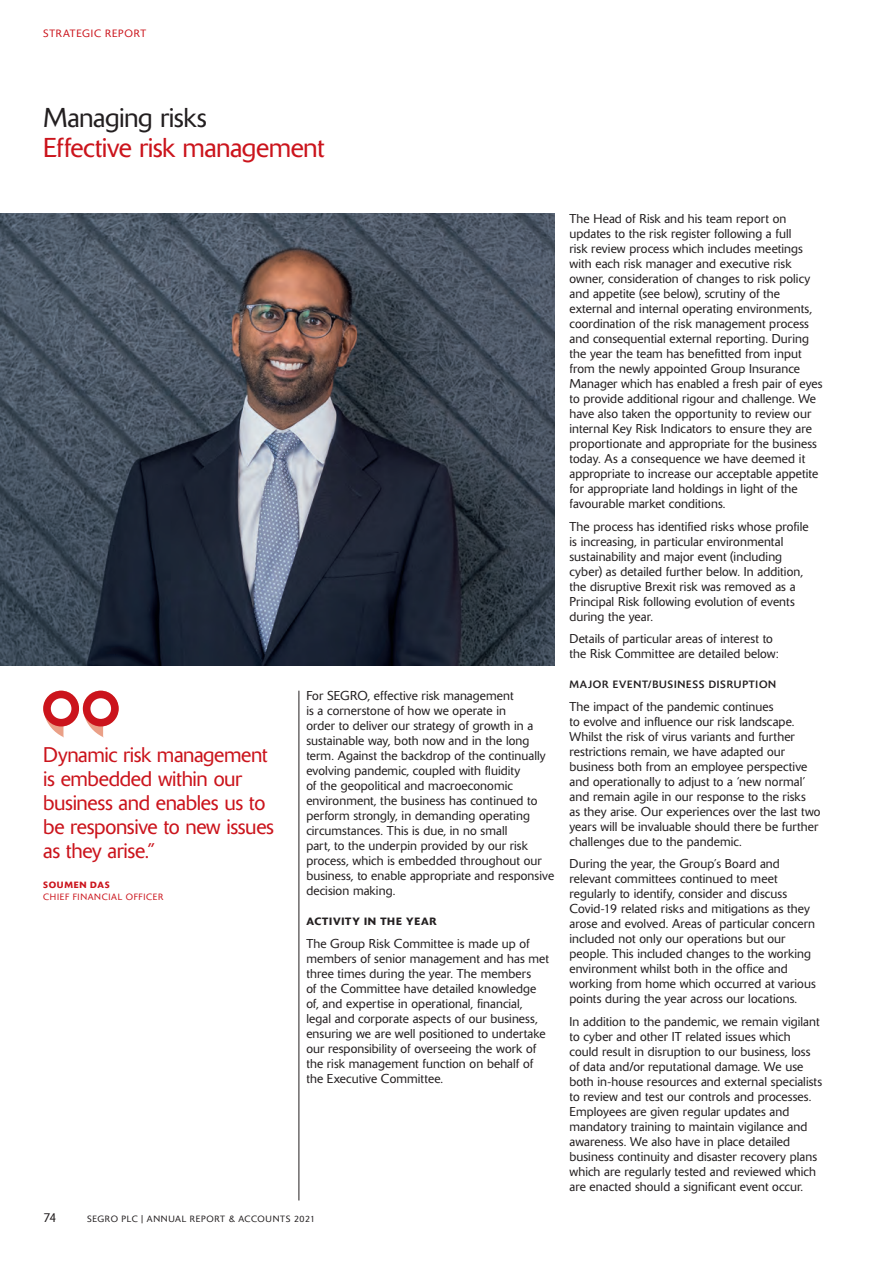
<style>
.page{position:relative;width:895px;height:1265px;background:#fff}
.page>*{position:absolute;margin:0;border:0;box-sizing:border-box;transform-origin:0 0}
.t1{font:300 27px "Delta BQ";letter-spacing:-.02em;color:#cb141c}
.t2{font:300 27px "Delta BQ";letter-spacing:-.02em;color:#231f20}
.t3{font:300 21px/24px "Delta BQ";letter-spacing:-.015em;color:#cb141c}
.t4{font:300 12.75px/15px "Delta BQ";letter-spacing:.01em;color:#231f20}
.t5{font:10.5px "Delta BQ";letter-spacing:.075em;color:#231f20}
.t6{font:500 10.5px "Delta BQ";letter-spacing:.075em;color:#231f20}
.t7{font:300 10.5px "Delta BQ";letter-spacing:.075em;color:#cb141c}
.t8{font:300 9px "Delta BQ";letter-spacing:.075em;color:#231f20}
.t9{font:300 9px "Delta BQ";letter-spacing:.08em;color:#cb141c}
.t10{font:500 9px "Delta BQ";letter-spacing:.08em;color:#cb141c}
</style>
<div class="page">
<img style="left:0;top:213px;width:554px;height:452px">
<hr style="left:298px;top:690px;width:1px;height:510px;background:#231f20">
<svg style="left:43px;top:690px;width:76px;height:47px"></svg>
<p class="t7" style="left:43px;top:27px;width:104px">STRATEGIC REPORT</p>
<h1 class="t2" style="left:43px;top:102px;width:165px">Managing risks</h1>
<h1 class="t1" style="left:43px;top:132px;width:283px">Effective risk management</h1>
<h2 class="t3" style="left:43px;top:742px;width:232px">Dynamic risk management is embedded within our business and enables us to be responsive to new issues as they arise.”</h2>
<p class="t10" style="left:43px;top:879px;width:68px">SOUMEN DAS</p>
<p class="t9" style="left:43px;top:891px;width:122px">CHIEF FINANCIAL OFFICER</p>
<p class="t4" style="left:306px;top:688px;width:249px">For SEGRO, effective risk management<br>is a cornerstone of how we operate in<br>order to deliver our strategy of growth in a sustainable way, both now and in the long term. Against the backdrop of the continually evolving pandemic, coupled with fluidity<br>of the geopolitical and macroeconomic environment, the business has continued to perform strongly, in demanding operating circumstances. This is due, in no small<br>part, to the underpin provided by our risk process, which is embedded throughout our business, to enable appropriate and responsive decision making.</p>
<p class="t6" style="left:306px;top:915px;width:132px">ACTIVITY IN THE YEAR</p>
<p class="t4" style="left:306px;top:935px;width:244px">The Group Risk Committee is made up of members of senior management and has met three times during the year. The members<br>of the Committee have detailed knowledge of, and expertise in operational, financial, legal and corporate aspects of our business, ensuring we are well positioned to undertake our responsibility of overseeing the work of the risk management function on behalf of the Executive Committee.</p>
<p class="t4" style="left:43px;top:1209px;width:15px">74</p>
<p class="t8" style="left:87px;top:1212px;width:229px">SEGRO PLC | ANNUAL REPORT &amp; ACCOUNTS 2021</p>
<p class="t4" style="left:569px;top:211px;width:255px">The Head of Risk and his team report on updates to the risk register following a full<br>risk review process which includes meetings with each risk manager and executive risk owner, consideration of changes to risk policy and appetite (see below), scrutiny of the external and internal operating environments, coordination of the risk management process and consequential external reporting. During the year the team has benefitted from input from the newly appointed Group Insurance Manager which has enabled a fresh pair of eyes to provide additional rigour and challenge. We have also taken the opportunity to review our internal Key Risk Indicators to ensure they are proportionate and appropriate for the business today. As a consequence we have deemed it appropriate to increase our acceptable appetite for appropriate land holdings in light of the favourable market conditions.</p>
<p class="t4" style="left:569px;top:518px;width:240px">The process has identified risks whose profile is increasing, in particular environmental sustainability and major event (including cyber) as detailed further below. In addition, the disruptive Brexit risk was removed as a Principal Risk following evolution of events during the year.</p>
<p class="t4" style="left:569px;top:631px;width:211px">Details of particular areas of interest to the Risk Committee are detailed below:</p>
<p class="t5" style="left:569px;top:678px;width:208px">MAJOR EVENT/BUSINESS DISRUPTION</p>
<p class="t4" style="left:569px;top:698px;width:252px">The impact of the pandemic continues<br>to evolve and influence our risk landscape.<br>Whilst the risk of virus variants and further restrictions remain, we have adapted our business both from an employee perspective and operationally to adjust to a ‘new normal’ and remain agile in our response to the risks<br>as they arise. Our experiences over the last two years will be invaluable should there be further challenges due to the pandemic.</p>
<p class="t4" style="left:569px;top:856px;width:248px">During the year, the Group’s Board and relevant committees continued to meet regularly to identify, consider and discuss Covid-19 related risks and mitigations as they arose and evolved. Areas of particular concern included not only our operations but our people. This included changes to the working environment whilst both in the office and working from home which occurred at various points during the year across our locations.</p>
<p class="t4" style="left:569px;top:1013px;width:254px">In addition to the pandemic, we remain vigilant to cyber and other IT related issues which could result in disruption to our business, loss of data and/or reputational damage. We use both in-house resources and external specialists to review and test our controls and processes.<br>Employees are given regular updates and mandatory training to maintain vigilance and awareness. We also have in place detailed business continuity and disaster recovery plans which are regularly tested and reviewed which are enacted should a significant event occur.</p>
</div>
